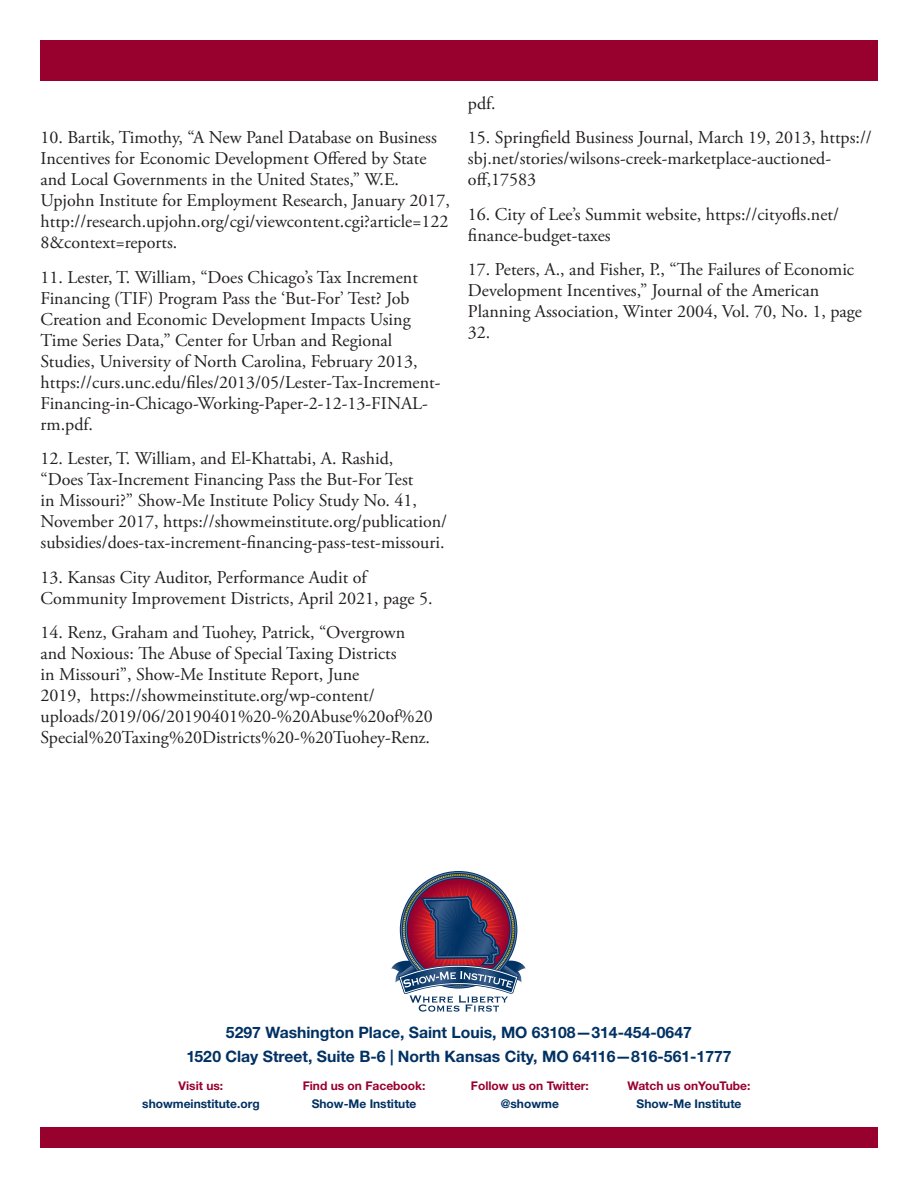
<style>
.page{position:relative;width:918px;height:1188px;background:#fff}
.page>*{position:absolute;margin:0;border:0;box-sizing:border-box;transform-origin:0 0}
.Endnote_text{font:18px/21px "Adobe Garamond Pro";color:#231f20}
.Testimony_Header{font:700 15.75px "Helvetica Neue LT Std";color:#003163}
.Testimony_Header-2{font:700 12px/18px "Helvetica Neue LT Std";color:#98012d;text-align:center}
.Testimony_Header-3{font:700 12px/18px "Helvetica Neue LT Std";color:#003163;text-align:center}
.s1{color:#003163}
.s2{color:#98012d}
</style>
<div class="page">
<div style="left:40px;top:1127px;width:838px;height:21px;background:#98012d"></div>
<div style="left:40px;top:40px;width:838px;height:41px;background:#98012d"></div>
<svg style="left:391px;top:880px;width:135px;height:132px"></svg>
<p class="Endnote_text" style="left:41px;top:128px;width:411px">10. Bartik, Timothy, “A New Panel Database on Business Incentives for Economic Development Offered by State and Local Governments in the United States,” W.E.<br>Upjohn Institute for Employment Research, January 2017, http://research.upjohn.org/cgi/viewcontent.cgi?article=122<br>8&amp;context=reports.</p>
<p class="Endnote_text" style="left:41px;top:267px;width:401px">11. Lester, T. William, “Does Chicago’s Tax Increment Financing (TIF) Program Pass the ‘But-For’ Test? Job Creation and Economic Development Impacts Using Time Series Data,” Center for Urban and Regional Studies, University of North Carolina, February 2013, https://curs.unc.edu/files/2013/05/Lester-Tax-Increment-Financing-in-Chicago-Working-Paper-2-12-13-FINAL&shy;rm.pdf.</p>
<p class="Endnote_text" style="left:41px;top:449px;width:408px">12. Lester, T. William, and El-Khattabi, A. Rashid,<br>“Does Tax-Increment Financing Pass the But-For Test<br>in Missouri?” Show-Me Institute Policy Study No. 41, November 2017, https://showmeinstitute.org/publication/ subsidies/does-tax-increment-financing-pass-test-missouri.</p>
<p class="Endnote_text" style="left:41px;top:567px;width:394px">13. Kansas City Auditor, Performance Audit of<br>Community Improvement Districts, April 2021, page 5.</p>
<p class="Endnote_text" style="left:41px;top:623px;width:394px">14. Renz, Graham and Tuohey, Patrick, “Overgrown and Noxious: The Abuse of Special Taxing Districts<br>in Missouri”, Show-Me Institute Report, June<br>2019, https://showmeinstitute.org/wp-content/ uploads/2019/06/20190401%20-%20Abuse%20of%20<br>Special%20Taxing%20Districts%20-%20Tuohey-Renz.</p>
<p class="Endnote_text" style="left:468px;top:93px;width:29px">pdf.</p>
<p class="Endnote_text" style="left:468px;top:128px;width:405px">15. Springfield Business Journal, March 19, 2013, https:// sbj.net/stories/wilsons-creek-marketplace-auctioned&shy;off,17583</p>
<p class="Endnote_text" style="left:468px;top:204px;width:372px">16. City of Lee’s Summit website, https://cityofls.net/ finance-budget-taxes</p>
<p class="Endnote_text" style="left:468px;top:260px;width:395px">17. Peters, A., and Fisher, P., “The Failures of Economic Development Incentives,” Journal of the American Planning Association, Winter 2004, Vol. 70, No. 1, page 32.</p>
<p class="Testimony_Header" style="left:226px;top:1023px;width:467px">5297 Washington Place, Saint Louis, MO 63108—314-454-0647</p>
<p class="Testimony_Header" style="left:186px;top:1047px;width:547px">1520 Clay Street, Suite B-6 | North Kansas City, MO 64116—816-561-1777</p>
<p class="Testimony_Header-2" style="left:628px;top:1077px;width:124px">Watch us onYouTube:<br><span class="s1">Show-Me Institute</span></p>
<p class="Testimony_Header-3" style="left:142px;top:1077px;width:119px"><span class="s2">Visit us: </span>showmeinstitute.org</p>
<p class="Testimony_Header-2" style="left:303px;top:1077px;width:124px">Find us on Facebook:<br><span class="s1">Show-Me Institute</span></p>
<p class="Testimony_Header-2" style="left:471px;top:1077px;width:119px">Follow us on Twitter: <span class="s1">@showme</span></p>
</div>
